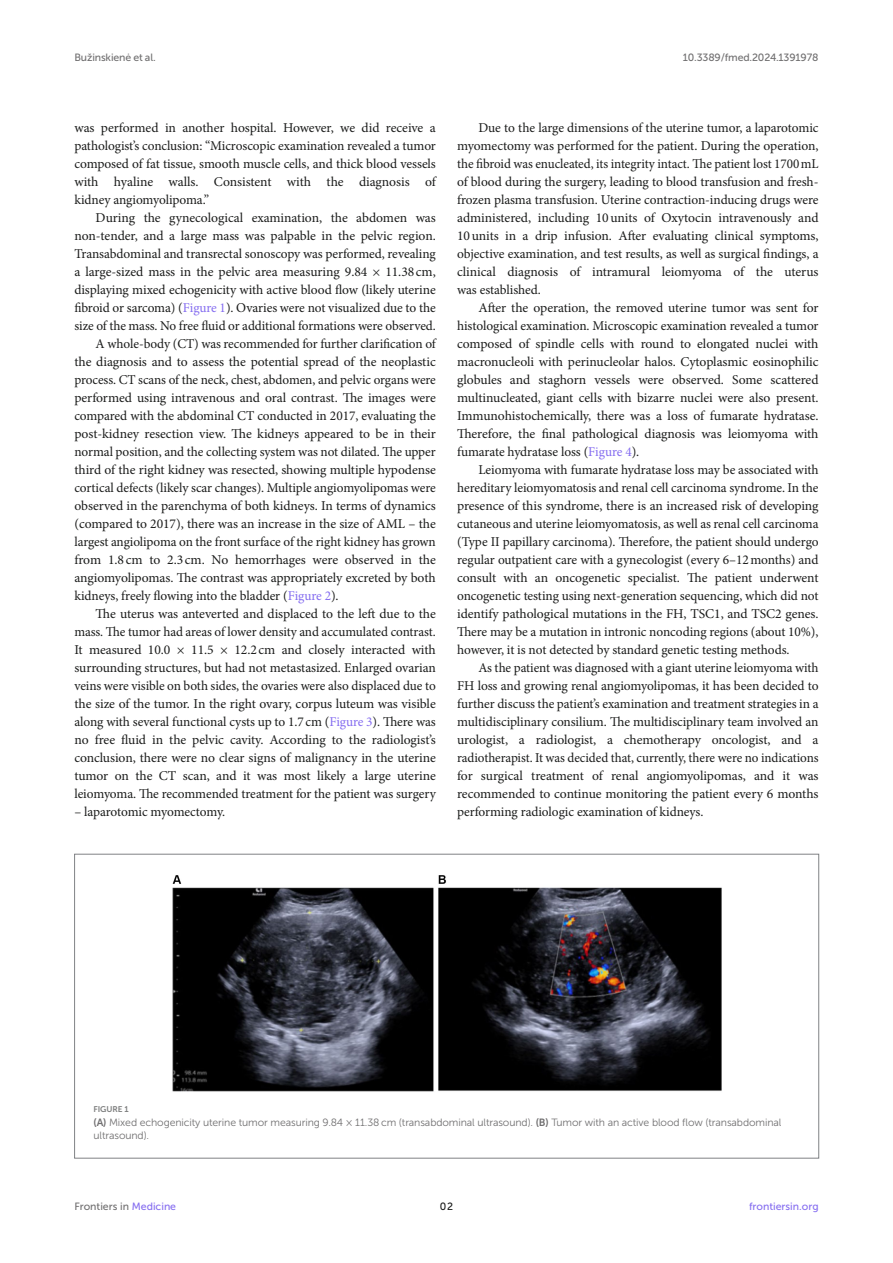
<style>
.page{position:relative;width:893px;height:1263px;background:#fff}
.page>*{position:absolute;margin:0;border:0;box-sizing:border-box;transform-origin:0 0}
.TEXT{font:13.5px/18px "Minion Pro";letter-spacing:-.005em;color:#1b1c1b;text-align:justify}
.TEXT_FLUSH{font:13.5px/18px "Minion Pro";letter-spacing:-.01em;color:#1b1c1b;text-align:justify}
.FIG_LEG{font:10.5px/13.5px "Museo Sans 300";letter-spacing:-.01em;color:#706f70}
.t1{font:10.5px "Museo Sans 500";letter-spacing:-.015em;color:#706f70}
.t2{font:10.5px "Museo Sans 500";color:#856df0}
.t3{font:10.5px "Museo Sans 500";color:#1b1c1b}
.FIG_HD{font:8.25px "Museo Sans 700";letter-spacing:-.01em;color:#7e7f7f}
.s1{color:#856df0}
.s2{font-family:"Museo Sans 700"}
</style>
<div class="page">
<img style="left:172px;top:875px;width:550px;height:217px">
<p class="t1" style="left:74px;top:51px;width:83px">Bužinskienė et al.</p>
<p class="t1" style="left:683px;top:51px;width:137px">10.3389/fmed.2024.1391978</p>
<p class="TEXT_FLUSH" style="left:74px;top:119px;width:363px">was performed in another hospital. However, we did receive a pathologist’s conclusion: “Microscopic examination revealed a tumor composed of fat tissue, smooth muscle cells, and thick blood vessels with hyaline walls. Consistent with the diagnosis of kidney angiomyolipoma.”</p>
<p class="TEXT" style="left:74px;top:209px;width:363px;text-indent:21px">During the gynecological examination, the abdomen was non-tender, and a large mass was palpable in the pelvic region.<br>Transabdominal and transrectal sonoscopy was performed, revealing a large-sized mass in the pelvic area measuring 9.84 × 11.38cm, displaying mixed echogenicity with active blood flow (likely uterine fibroid or sarcoma) (<span class="s1">Figure 1</span>). Ovaries were not visualized due to the size of the mass. No free fluid or additional formations were observed.</p>
<p class="TEXT" style="left:74px;top:335px;width:363px;text-indent:21px">A whole-body (CT) was recommended for further clarification of the diagnosis and to assess the potential spread of the neoplastic process. CT scans of the neck, chest, abdomen, and pelvic organs were performed using intravenous and oral contrast. The images were compared with the abdominal CT conducted in 2017, evaluating the post-kidney resection view. The kidneys appeared to be in their normal position, and the collecting system was not dilated. The upper third of the right kidney was resected, showing multiple hypodense cortical defects (likely scar changes). Multiple angiomyolipomas were observed in the parenchyma of both kidneys. In terms of dynamics (compared to 2017), there was an increase in the size of AML – the largest angiolipoma on the front surface of the right kidney has grown from 1.8cm to 2.3cm. No hemorrhages were observed in the angiomyolipomas. The contrast was appropriately excreted by both kidneys, freely flowing into the bladder (<span class="s1">Figure 2</span>).</p>
<p class="TEXT" style="left:74px;top:605px;width:363px;text-indent:21px">The uterus was anteverted and displaced to the left due to the mass. The tumor had areas of lower density and accumulated contrast.<br>It measured 10.0 × 11.5 × 12.2cm and closely interacted with surrounding structures, but had not metastasized. Enlarged ovarian veins were visible on both sides, the ovaries were also displaced due to the size of the tumor. In the right ovary, corpus luteum was visible along with several functional cysts up to 1.7cm (<span class="s1">Figure 3</span>). There was no free fluid in the pelvic cavity. According to the radiologist’s conclusion, there were no clear signs of malignancy in the uterine tumor on the CT scan, and it was most likely a large uterine leiomyoma. The recommended treatment for the patient was surgery</p>
<p class="TEXT" style="left:74px;top:803px;width:152px">– laparotomic myomectomy.</p>
<p class="TEXT" style="left:457px;top:119px;width:363px;text-indent:21px">Due to the large dimensions of the uterine tumor, a laparotomic myomectomy was performed for the patient. During the operation, the fibroid was enucleated, its integrity intact. The patient lost 1700mL of blood during the surgery, leading to blood transfusion and fresh&shy;frozen plasma transfusion. Uterine contraction-inducing drugs were administered, including 10units of Oxytocin intravenously and 10units in a drip infusion. After evaluating clinical symptoms, objective examination, and test results, as well as surgical findings, a clinical diagnosis of intramural leiomyoma of the uterus was established.</p>
<p class="TEXT" style="left:457px;top:299px;width:363px;text-indent:21px">After the operation, the removed uterine tumor was sent for histological examination. Microscopic examination revealed a tumor composed of spindle cells with round to elongated nuclei with macronucleoli with perinucleolar halos. Cytoplasmic eosinophilic globules and staghorn vessels were observed. Some scattered multinucleated, giant cells with bizarre nuclei were also present.<br>Immunohistochemically, there was a loss of fumarate hydratase.<br>Therefore, the final pathological diagnosis was leiomyoma with fumarate hydratase loss (<span class="s1">Figure 4</span>).</p>
<p class="TEXT" style="left:457px;top:461px;width:363px;text-indent:21px">Leiomyoma with fumarate hydratase loss may be associated with hereditary leiomyomatosis and renal cell carcinoma syndrome. In the presence of this syndrome, there is an increased risk of developing cutaneous and uterine leiomyomatosis, as well as renal cell carcinoma (Type II papillary carcinoma). Therefore, the patient should undergo regular outpatient care with a gynecologist (every 6–12months) and consult with an oncogenetic specialist. The patient underwent oncogenetic testing using next-generation sequencing, which did not identify pathological mutations in the FH, TSC1, and TSC2 genes.<br>There may be a mutation in intronic noncoding regions (about 10%), however, it is not detected by standard genetic testing methods.</p>
<p class="TEXT" style="left:457px;top:659px;width:363px;text-indent:21px">As the patient was diagnosed with a giant uterine leiomyoma with FH loss and growing renal angiomyolipomas, it has been decided to further discuss the patient’s examination and treatment strategies in a multidisciplinary consilium. The multidisciplinary team involved an urologist, a radiologist, a chemotherapy oncologist, and a radiotherapist. It was decided that, currently, there were no indications for surgical treatment of renal angiomyolipomas, and it was recommended to continue monitoring the patient every 6 months performing radiologic examination of kidneys.</p>
<p class="FIG_HD" style="left:94px;top:1105px;width:37px">FIGURE 1</p>
<p class="FIG_LEG" style="left:94px;top:1115px;width:689px"><span class="s2">(A)</span> Mixed echogenicity uterine tumor measuring 9.84 × 11.38 cm (transabdominal ultrasound). <span class="s2">(B)</span> Tumor with an active blood flow (transabdominal ultrasound).</p>
<p class="t1" style="left:74px;top:1200px;width:103px">Frontiers in <span class="s1">Medicine</span></p>
<p class="t3" style="left:440px;top:1200px;width:15px">02</p>
<p class="t2" style="left:749px;top:1200px;width:71px">frontiersin.org</p>
</div>
